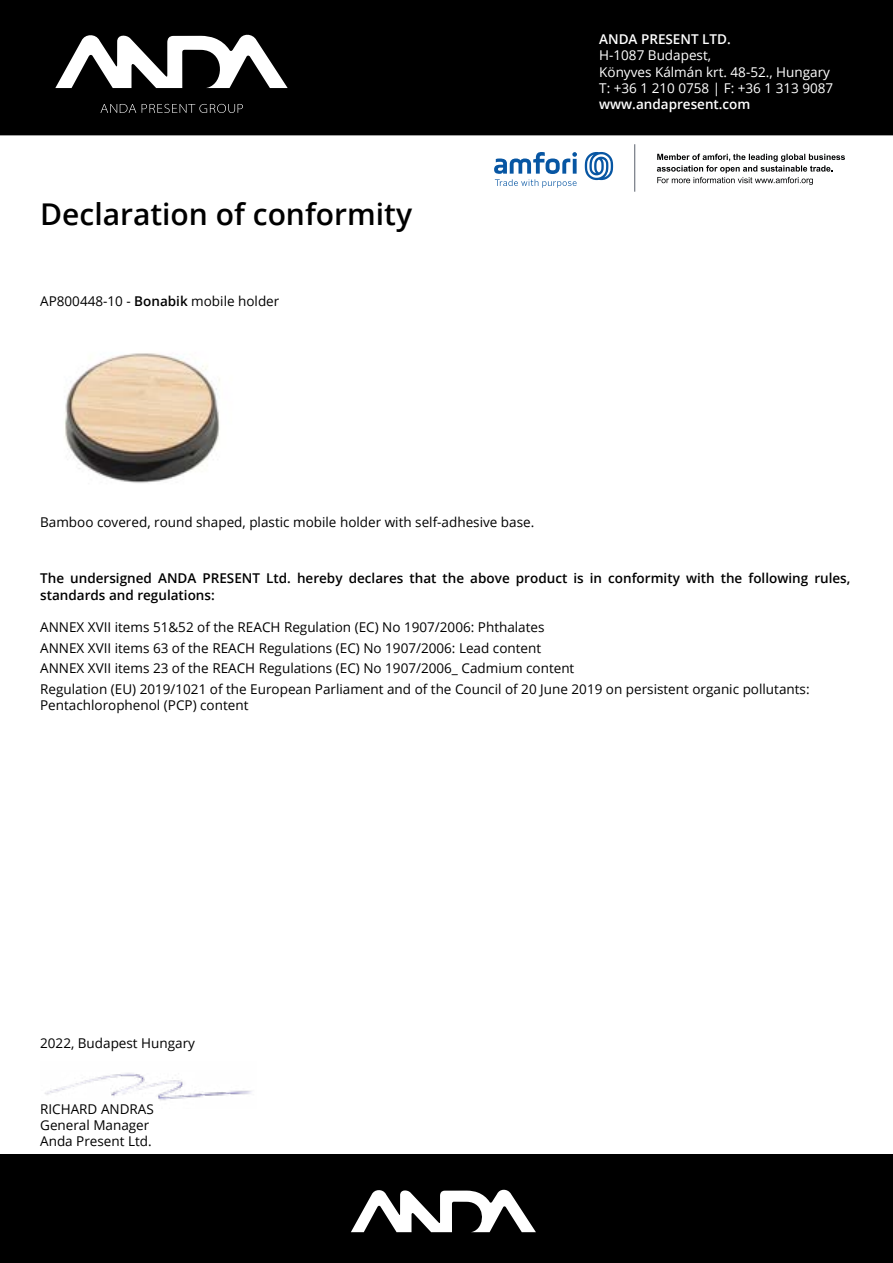
<style>
.page{position:relative;width:893px;height:1263px;background:#fff}
.page>*{position:absolute;margin:0;border:0;box-sizing:border-box;transform-origin:0 0}
.t1{font:600 30px "Open Sans";color:#000}
.t2{font:13.5px/20.4px "Open Sans";color:#000}
.t3{font:600 13.5px/16.2px "Open Sans";color:#000}
.t4{font:13.5px/16.2px "Open Sans";color:#fff}
.t5{font:600 13.5px "Open Sans";color:#fff}
.s1{font-weight:600}
</style>
<div class="page">
<div style="left:0;top:0;width:893px;height:135px;background:#000"></div>
<div style="left:0;top:1154px;width:893px;height:109px;background:#000"></div>
<svg style="left:55px;top:34px;width:233px;height:54px"></svg>
<svg style="left:100px;top:104px;width:143px;height:9px"></svg>
<img style="left:64px;top:353px;width:156px;height:130px">
<svg style="left:351px;top:1189px;width:185px;height:43px"></svg>
<svg style="left:585px;top:152px;width:28px;height:28px"></svg>
<svg style="left:494px;top:152px;width:83px;height:36px"></svg>
<hr style="left:634px;top:144px;width:1px;height:47px;background:#686e79">
<svg style="left:657px;top:154px;width:188px;height:31px"></svg>
<img style="left:45px;top:1073px;width:207px;height:28px">
<h1 class="t1" style="left:40px;top:193px;width:373px">Declaration of conformity</h1>
<p class="t2" style="left:40px;top:290px;width:241px">AP800448-10 - <span class="s1">Bonabik</span> mobile holder</p>
<p class="t5" style="left:599px;top:30px;width:133px">ANDA PRESENT LTD.</p>
<p class="t4" style="left:599px;top:47px;width:236px">H-1087 Budapest,<br>Könyves Kálmán krt. 48-52., Hungary<br>T: +36 1 210 0758 | F: +36 1 313 9087</p>
<p class="t5" style="left:599px;top:95px;width:153px">www.andapresent.com</p>
<p class="t2" style="left:40px;top:511px;width:496px">Bamboo covered, round shaped, plastic mobile holder with self-adhesive base.</p>
<p class="t3" style="left:40px;top:570px;width:812px">The undersigned ANDA PRESENT Ltd. hereby declares that the above product is in conformity with the following rules, standards and regulations:</p>
<p class="t2" style="left:40px;top:617px;width:771px">ANNEX XVII items 51&amp;52 of the REACH Regulation (EC) No 1907/2006: Phthalates<br>ANNEX XVII items 63 of the REACH Regulations (EC) No 1907/2006: Lead content<br>ANNEX XVII items 23 of the REACH Regulations (EC) No 1907/2006_ Cadmium content<br>Regulation (EU) 2019/1021 of the European Parliament and of the Council of 20 June 2019 on persistent organic pollutants:</p>
<p class="t2" style="left:40px;top:694px;width:210px">Pentachlorophenol (PCP) content</p>
<p class="t2" style="left:40px;top:1032px;width:156px">2022, Budapest Hungary</p>
<p class="t2" style="left:40px;top:1100px;width:115px;line-height:16.2px">RICHARD ANDRAS<br>General Manager<br>Anda Present Ltd.</p>
</div>
